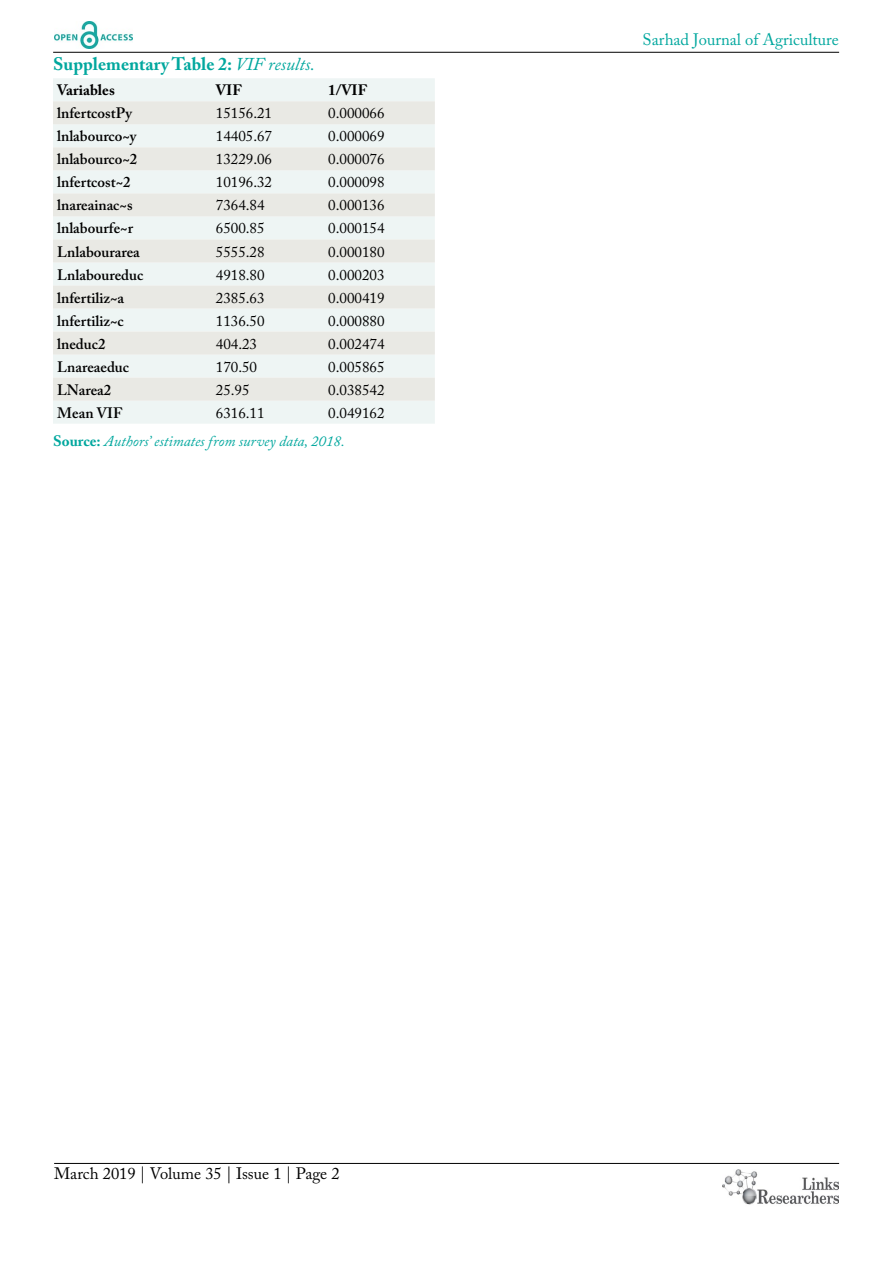
<style>
.page{position:relative;width:893px;height:1263px;background:#fff}
.page>*{position:absolute;margin:0;border:0;box-sizing:border-box;transform-origin:0 0}
.t1{font:700 18px "Adobe Caslon Pro";color:#00a79e}
.t2{font:16.5px "Adobe Caslon Pro";color:#000}
.t3{font:16.5px "Adobe Caslon Pro";color:#00a79e}
.t4{font:15px "Adobe Caslon Pro";color:#000}
.t5{font:600 15px "Adobe Caslon Pro";color:#000}
.t6{font:italic 15px/28.2px "Adobe Caslon Pro";color:#00a79e}
.t7{font:700 15px "Adobe Caslon Pro";color:#000}
.s1{font-weight:400;font-style:italic}
.s2{font-style:normal;color:#000}
.s3{font-weight:700;font-style:normal}
</style>
<div class="page">
<hr style="left:53px;top:52px;width:786px;height:1px;background:#000">
<hr style="left:54px;top:1163px;width:785px;height:1px;background:#000">
<img style="left:54px;top:22px;width:78px;height:27px">
<img style="left:722px;top:1169px;width:117px;height:36px">
<div style="left:53px;top:78px;width:382px;height:346px;background:#eef5f4"></div>
<svg style="left:53px;top:101px;width:382px;height:300px;background:#ebeeeb"></svg>
<p class="t1" style="left:53px;top:54px;width:263px">Supplementary Table 2: <span class="s1">VIF results.</span></p>
<p class="t7" style="left:57px;top:81px;width:59px">Variables</p>
<p class="t7" style="left:216px;top:81px;width:28px">VIF</p>
<p class="t7" style="left:328px;top:81px;width:41px">1/VIF</p>
<p class="t5" style="left:57px;top:104px;width:76px">lnfertcostPy</p>
<p class="t4" style="left:216px;top:104px;width:58px">15156.21</p>
<p class="t4" style="left:328px;top:104px;width:58px">0.000066</p>
<p class="t5" style="left:57px;top:127px;width:81px">lnlabourco~y</p>
<p class="t4" style="left:216px;top:127px;width:58px">14405.67</p>
<p class="t4" style="left:328px;top:127px;width:58px">0.000069</p>
<p class="t5" style="left:57px;top:150px;width:82px">lnlabourco~2</p>
<p class="t4" style="left:216px;top:150px;width:58px">13229.06</p>
<p class="t4" style="left:328px;top:150px;width:58px">0.000076</p>
<p class="t5" style="left:57px;top:173px;width:75px">lnfertcost~2</p>
<p class="t4" style="left:216px;top:173px;width:58px">10196.32</p>
<p class="t4" style="left:328px;top:173px;width:58px">0.000098</p>
<p class="t5" style="left:57px;top:196px;width:77px">lnareainac~s</p>
<p class="t4" style="left:216px;top:196px;width:50px">7364.84</p>
<p class="t4" style="left:328px;top:196px;width:58px">0.000136</p>
<p class="t5" style="left:57px;top:219px;width:77px">lnlabourfe~r</p>
<p class="t4" style="left:216px;top:219px;width:50px">6500.85</p>
<p class="t4" style="left:328px;top:219px;width:58px">0.000154</p>
<p class="t5" style="left:57px;top:243px;width:84px">Lnlabourarea</p>
<p class="t4" style="left:216px;top:243px;width:50px">5555.28</p>
<p class="t4" style="left:328px;top:243px;width:58px">0.000180</p>
<p class="t5" style="left:57px;top:266px;width:88px">Lnlaboureduc</p>
<p class="t4" style="left:216px;top:266px;width:50px">4918.80</p>
<p class="t4" style="left:328px;top:266px;width:58px">0.000203</p>
<p class="t5" style="left:57px;top:289px;width:68px">lnfertiliz~a</p>
<p class="t4" style="left:216px;top:289px;width:50px">2385.63</p>
<p class="t4" style="left:328px;top:289px;width:58px">0.000419</p>
<p class="t5" style="left:57px;top:312px;width:68px">lnfertiliz~c</p>
<p class="t4" style="left:216px;top:312px;width:50px">1136.50</p>
<p class="t4" style="left:328px;top:312px;width:58px">0.000880</p>
<p class="t5" style="left:57px;top:335px;width:50px">lneduc2</p>
<p class="t4" style="left:216px;top:335px;width:43px">404.23</p>
<p class="t4" style="left:328px;top:335px;width:58px">0.002474</p>
<p class="t5" style="left:57px;top:358px;width:73px">Lnareaeduc</p>
<p class="t4" style="left:216px;top:358px;width:43px">170.50</p>
<p class="t4" style="left:328px;top:358px;width:58px">0.005865</p>
<p class="t5" style="left:57px;top:381px;width:56px">LNarea2</p>
<p class="t4" style="left:216px;top:381px;width:35px">25.95</p>
<p class="t4" style="left:328px;top:381px;width:58px">0.038542</p>
<p class="t5" style="left:57px;top:404px;width:67px">Mean VIF</p>
<p class="t4" style="left:216px;top:404px;width:50px">6316.11</p>
<p class="t6" style="left:53px;top:398px;width:333px;text-indent:275px"><span class="s2">0.049162<br></span><span class="s3">Source:</span> Authors’ estimates from survey data, 2018.</p>
<p class="t3" style="left:643px;top:30px;width:198px">Sarhad Journal of Agriculture</p>
<p class="t2" style="left:54px;top:1164px;width:287px">March 2019 | Volume 35 | Issue 1 | Page 2</p>
</div>
